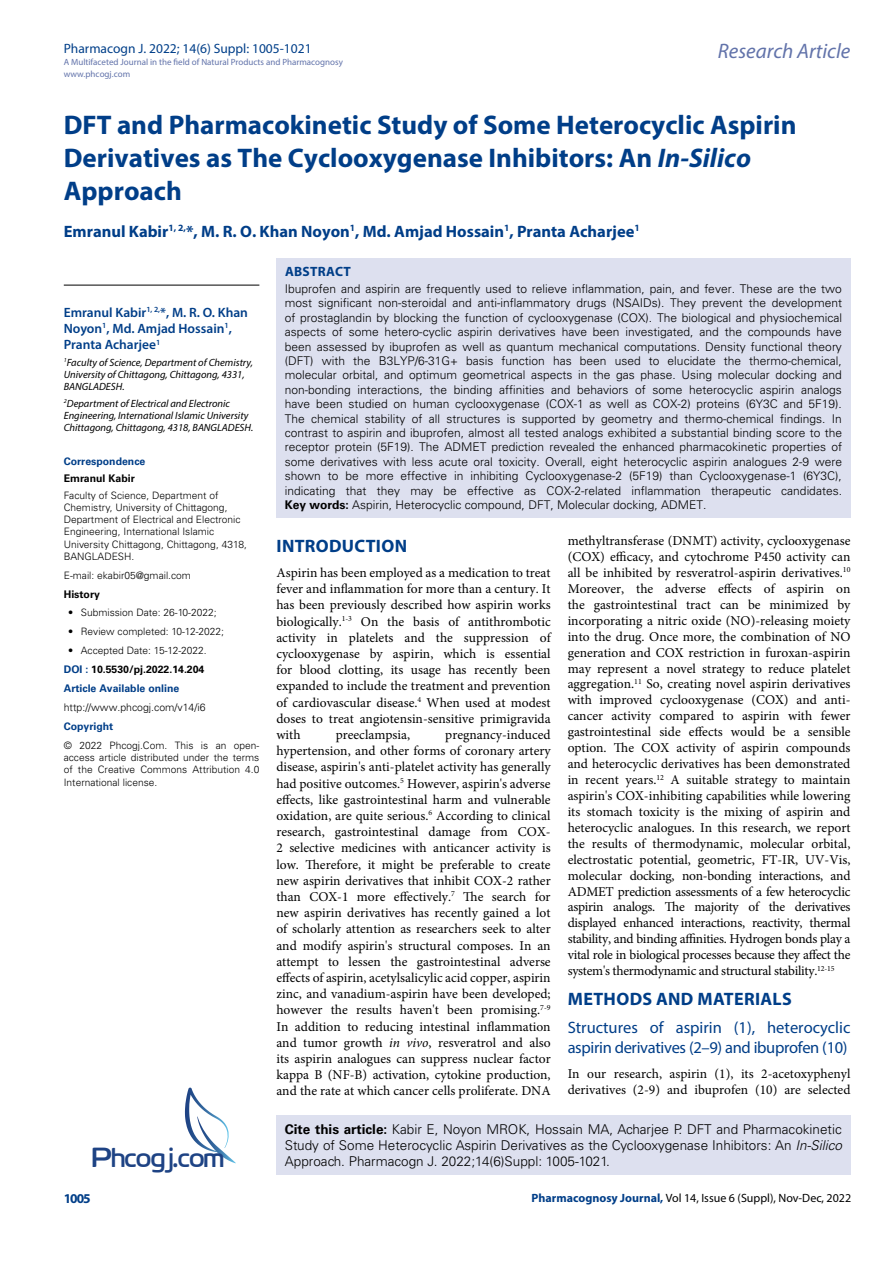
<style>
.page{position:relative;width:893px;height:1263px;background:#fff}
.page>*{position:absolute;margin:0;border:0;box-sizing:border-box;transform-origin:0 0}
.t1{font:27.6px "Cloud World";color:#1e4384}
.t2{font:700 27px/33px "Myriad Pro";color:#003e88}
.t3{font:italic 21px "Myriad Pro";color:#6273aa}
.t4{font:700 18px "Myriad Pro";letter-spacing:.02em;color:#003e88}
.t5{font:16.5px/19.8px "Myriad Pro";letter-spacing:-.01em;color:#003e88}
.t6{font:700 16.5px "Myriad Pro";color:#003e88}
.t7{font:13.5px/16.2px "Minion Pro";color:#000;text-align:justify}
.t8{font:300 13.5px/16.2px "Univers LT Std";color:#000}
.t9{font:600 13.5px/16.2px "Myriad Pro";color:#003e88}
.t10{font:13.5px "Myriad Pro";color:#003f89}
.t11{font:700 13.5px "Myriad Pro";letter-spacing:.02em;color:#003e88}
.t12{font:300 12px/14.4px "Univers LT Std";color:#000;text-align:justify}
.t13{font:12px "Myriad Pro";color:#000}
.t14{font:italic 10.5px/12.3px "Myriad Pro";color:#000}
.t15{font:700 10.5px/18.9px "Univers LT Std";color:#003e88}
.t16{font:300 10.5px "Univers LT Std";color:#000}
.t17{font:700 10.5px "Univers LT Std";color:#000}
.t18{font:300 10.2px/12.3px "Univers LT Std";color:#000}
.t19{font:9px/12px "Myriad Pro";color:#6273aa}
.s1{font-style:italic}
.s2{color:#000}
.s3{font-weight:700}
.s4{font-weight:700;color:#003e88}
</style>
<div class="page">
<div style="left:276px;top:1115px;width:574px;height:60px;background:#dde0ef"></div>
<svg style="left:185px;top:1087px;width:51px;height:76px"></svg>
<div style="left:276px;top:258px;width:574px;height:259px;background:#dde0ef"></div>
<hr style="left:64px;top:285px;width:195px;height:1px;background:#000">
<p class="t10" style="left:64px;top:40px;width:249px">Pharmacogn J. 2022; 14(6) Suppl: 1005-1021</p>
<p class="t19" style="left:64px;top:55px;width:281px">A Multifaceted Journal in the field of Natural Products and Pharmacognosy www.phcogj.com</p>
<h3 class="t3" style="left:718px;top:38px;width:134px">Research Article</h3>
<h2 class="t2" style="left:64px;top:108px;width:734px">DFT and Pharmacokinetic Study of Some Heterocyclic Aspirin<br>Derivatives as The Cyclooxygenase Inhibitors: An <span class="s1">In-Silico<br></span>Approach</h2>
<p class="t6" style="left:64px;top:220px;width:578px">Emranul Kabir<sup>1,</sup> <sup>2,</sup>*, M. R. O. Khan Noyon<sup>1</sup>, Md. Amjad Hossain<sup>1</sup>, Pranta Acharjee<sup>1</sup></p>
<p class="t9" style="left:64px;top:304px;width:186px">Emranul Kabir<sup>1,</sup> <sup>2,</sup>*, M. R. O. Khan<br>Noyon<sup>1</sup>, Md. Amjad Hossain<sup>1</sup>,<br>Pranta Acharjee<sup>1</sup></p>
<p class="t14" style="left:64px;top:356px;width:191px"><sup>1</sup>Faculty of Science, Department of Chemistry,<br>University of Chittagong, Chittagong, 4331,<br>BANGLADESH.</p>
<p class="t14" style="left:64px;top:397px;width:191px"><sup>2</sup>Department of Electrical and Electronic<br>Engineering, International Islamic University<br>Chittagong, Chittagong, 4318, BANGLADESH.</p>
<p class="t15" style="left:64px;top:452px;width:83px">Correspondence</p>
<p class="t17" style="left:64px;top:472px;width:72px">Emranul Kabir</p>
<p class="t18" style="left:64px;top:489px;width:185px">Faculty of Science, Department of Chemistry, University of Chittagong, Department of Electrical and Electronic Engineering, International Islamic University Chittagong, Chittagong, 4318, BANGLADESH.</p>
<p class="t18" style="left:64px;top:569px;width:129px">E-mail: ekabir05@gmail.com</p>
<p class="t17" style="left:64px;top:588px;width:38px">History</p>
<p class="t18" style="left:68px;top:607px;width:150px">• Submission Date: 26-10-2022;</p>
<p class="t18" style="left:68px;top:625px;width:158px">• Review completed: 10-12-2022;</p>
<p class="t18" style="left:68px;top:644px;width:140px">• Accepted Date: 15-12-2022.</p>
<p class="t15" style="left:64px;top:660px;width:142px">DOI : <span class="s2">10.5530/pj.2022.14.204<br></span>Article Available online</p>
<p class="t16" style="left:64px;top:701px;width:143px">http://www.phcogj.com/v14/i6</p>
<p class="t15" style="left:64px;top:717px;width:51px">Copyright</p>
<p class="t18" style="left:64px;top:739px;width:197px;text-align:justify">© 2022 Phcogj.Com. This is an open&shy;access article distributed under the terms of the Creative Commons Attribution 4.0<br>International license.</p>
<p class="t11" style="left:285px;top:263px;width:67px">ABSTRACT</p>
<p class="t12" style="left:285px;top:281px;width:559px">Ibuprofen and aspirin are frequently used to relieve inflammation, pain, and fever. These are the two most significant non-steroidal and anti-inflammatory drugs (NSAIDs). They prevent the development of prostaglandin by blocking the function of cyclooxygenase (COX). The biological and physiochemical aspects of some hetero-cyclic aspirin derivatives have been investigated, and the compounds have been assessed by ibuprofen as well as quantum mechanical computations. Density functional theory (DFT) with the B3LYP/6-31G+ basis function has been used to elucidate the thermo-chemical, molecular orbital, and optimum geometrical aspects in the gas phase. Using molecular docking and non-bonding interactions, the binding affinities and behaviors of some heterocyclic aspirin analogs have been studied on human cyclooxygenase (COX-1 as well as COX-2) proteins (6Y3C and 5F19).<br>The chemical stability of all structures is supported by geometry and thermo-chemical findings. In contrast to aspirin and ibuprofen, almost all tested analogs exhibited a substantial binding score to the receptor protein (5F19). The ADMET prediction revealed the enhanced pharmacokinetic properties of some derivatives with less acute oral toxicity. Overall, eight heterocyclic aspirin analogues 2-9 were shown to be more effective in inhibiting Cyclooxygenase-2 (5F19) than Cyclooxygenase-1 (6Y3C), indicating that they may be effective as COX-2-related inflammation therapeutic candidates.<br><span class="s3">Key words:</span> Aspirin, Heterocyclic compound, DFT, Molecular docking, ADMET.</p>
<h3 class="t4" style="left:277px;top:534px;width:132px">INTRODUCTION</h3>
<p class="t7" style="left:276px;top:565px;width:276px">Aspirin has been employed as a medication to treat fever and inflammation for more than a century. It has been previously described how aspirin works biologically.<sup>1-3</sup> On the basis of antithrombotic activity in platelets and the suppression of cyclooxygenase by aspirin, which is essential for blood clotting, its usage has recently been expanded to include the treatment and prevention of cardiovascular disease.<sup>4</sup> When used at modest doses to treat angiotensin-sensitive primigravida with</p>
<p class="t7" style="left:276px;top:727px;width:276px;text-indent:169px">pregnancy-induced hypertension, and other forms of coronary artery disease, aspirin's anti-platelet activity has generally had positive outcomes.<sup>5</sup> However, aspirin's adverse effects, like gastrointestinal harm and vulnerable oxidation, are quite serious.<sup>6</sup> According to clinical research, gastrointestinal damage from COX-2 selective medicines with anticancer activity is low. Therefore, it might be preferable to create new aspirin derivatives that inhibit COX-2 rather than COX-1 more effectively.<sup>7</sup> The search for new aspirin derivatives has recently gained a lot of scholarly attention as researchers seek to alter and modify aspirin's structural composes. In an attempt to lessen the gastrointestinal adverse effects of aspirin, acetylsalicylic acid copper, aspirin zinc, and vanadium-aspirin have been developed; however the results haven't been promising.<sup>7-9<br></sup>In addition to reducing intestinal inflammation and tumor growth <span class="s1">in vivo</span>, resveratrol and also its aspirin analogues can suppress nuclear factor kappa B (NF-B) activation, cytokine production, and the rate at which cancer cells proliferate. DNA</p>
<p class="t7" style="left:336px;top:727px;width:76px">preeclampsia,</p>
<p class="t7" style="left:568px;top:533px;width:284px">methyltransferase (DNMT) activity, cyclooxygenase (COX) efficacy, and cytochrome P450 activity can all be inhibited by resveratrol-aspirin derivatives.<sup>10<br></sup>Moreover, the adverse effects of aspirin on the gastrointestinal tract can be minimized by incorporating a nitric oxide (NO)-releasing moiety into the drug. Once more, the combination of NO generation and COX restriction in furoxan-aspirin may represent a novel strategy to reduce platelet aggregation.<sup>11</sup> So, creating novel aspirin derivatives with improved cyclooxygenase (COX) and anti&shy;cancer activity compared to aspirin with fewer gastrointestinal side effects would be a sensible option. The COX activity of aspirin compounds and heterocyclic derivatives has been demonstrated in recent years.<sup>12</sup> A suitable strategy to maintain aspirin's COX-inhibiting capabilities while lowering its stomach toxicity is the mixing of aspirin and heterocyclic analogues. In this research, we report the results of thermodynamic, molecular orbital, electrostatic potential, geometric, FT-IR, UV-Vis, molecular docking, non-bonding interactions, and ADMET prediction assessments of a few heterocyclic aspirin analogs. The majority of the derivatives displayed enhanced interactions, reactivity, thermal stability, and binding affinities. Hydrogen bonds play a vital role in biological processes because they affect the system's thermodynamic and structural stability.<sup>12-15</sup></p>
<h3 class="t4" style="left:568px;top:987px;width:226px">METHODS AND MATERIALS</h3>
<p class="t5" style="left:568px;top:1017px;width:284px">Structures of aspirin (1), heterocyclic aspirin derivatives (2–9) and ibuprofen (10)</p>
<p class="t7" style="left:568px;top:1065px;width:284px">In our research, aspirin (1), its 2-acetoxyphenyl derivatives (2-9) and ibuprofen (10) are selected</p>
<p class="t8" style="left:285px;top:1121px;width:559px"><span class="s3">Cite this article:</span> Kabir E, Noyon MROK, Hossain MA, Acharjee P. DFT and Pharmacokinetic<br>Study of Some Heterocyclic Aspirin Derivatives as the Cyclooxygenase Inhibitors: An <span class="s1">In-Silico</span></p>
<h1 class="t1" style="left:92px;top:1136px;width:134px">Phcogj.com</h1>
<p class="t8" style="left:285px;top:1153px;width:326px">Approach. Pharmacogn J. 2022;14(6)Suppl: 1005-1021.</p>
<p class="t13" style="left:532px;top:1190px;width:321px"><span class="s4">Pharmacognosy Journal,</span> Vol 14, Issue 6 (Suppl), Nov-Dec, 2022</p>
<p class="t11" style="left:64px;top:1190px;width:29px">1005</p>
</div>
